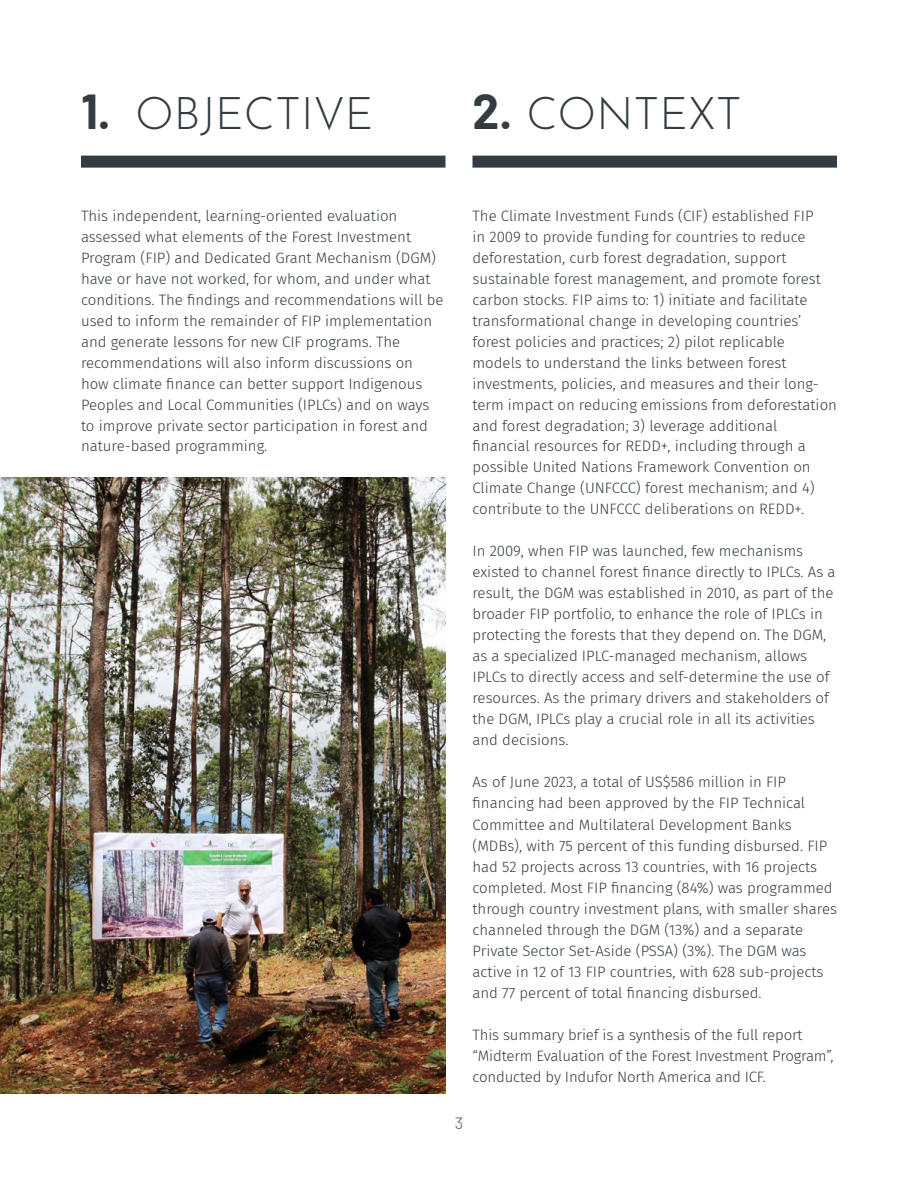
<style>
.page{position:relative;width:918px;height:1188px;background:#fff}
.page>*{position:absolute;margin:0;border:0;box-sizing:border-box;transform-origin:0 0}
.Heading_Level_1{font:100 45px "Josefin Sans";color:#333c42}
.t1{font:16.5px "Barlow";color:#807876}
.t2{font:300 15px/21px "Fira Sans";color:#333c42}
.s1{font-family:"Barlow";font-weight:700;font-size:48px}
</style>
<div class="page">
<div style="left:81px;top:156px;width:365px;height:12px;background:#333c42"></div>
<div style="left:472px;top:156px;width:365px;height:12px;background:#333c42"></div>
<img style="left:0;top:477px;width:446px;height:617px">
<h1 class="Heading_Level_1" style="left:81px;top:79px;width:294px"><span class="s1">1.</span> OBJECTIVE</h1>
<h1 class="Heading_Level_1" style="left:472px;top:79px;width:271px"><span class="s1">2.</span> CONTEXT</h1>
<p class="t2" style="left:81px;top:205px;width:364px">This independent, learning-oriented evaluation assessed what elements of the Forest Investment Program (FIP) and Dedicated Grant Mechanism (DGM) have or have not worked, for whom, and under what conditions. The findings and recommendations will be used to inform the remainder of FIP implementation and generate lessons for new CIF programs. The recommendations will also inform discussions on how climate finance can better support Indigenous Peoples and Local Communities (IPLCs) and on ways to improve private sector participation in forest and nature-based programming.</p>
<p class="t2" style="left:472px;top:205px;width:366px">The Climate Investment Funds (CIF) established FIP<br>in 2009 to provide funding for countries to reduce deforestation, curb forest degradation, support sustainable forest management, and promote forest carbon stocks. FIP aims to: 1) initiate and facilitate transformational change in developing countries’ forest policies and practices; 2) pilot replicable models to understand the links between forest investments, policies, and measures and their long&shy;term impact on reducing emissions from deforestation and forest degradation; 3) leverage additional financial resources for REDD+, including through a possible United Nations Framework Convention on Climate Change (UNFCCC) forest mechanism; and 4) contribute to the UNFCCC deliberations on REDD+.</p>
<p class="t2" style="left:472px;top:541px;width:365px">In 2009, when FIP was launched, few mechanisms existed to channel forest finance directly to IPLCs. As a result, the DGM was established in 2010, as part of the broader FIP portfolio, to enhance the role of IPLCs in protecting the forests that they depend on. The DGM, as a specialized IPLC-managed mechanism, allows IPLCs to directly access and self-determine the use of resources. As the primary drivers and stakeholders of the DGM, IPLCs play a crucial role in all its activities and decisions.</p>
<p class="t2" style="left:472px;top:772px;width:366px">As of June 2023, a total of US$586 million in FIP financing had been approved by the FIP Technical Committee and Multilateral Development Banks (MDBs), with 75 percent of this funding disbursed. FIP had 52 projects across 13 countries, with 16 projects completed. Most FIP financing (84%) was programmed through country investment plans, with smaller shares channeled through the DGM (13%) and a separate Private Sector Set-Aside (PSSA) (3%). The DGM was active in 12 of 13 FIP countries, with 628 sub-projects and 77 percent of total financing disbursed.</p>
<p class="t2" style="left:472px;top:1024px;width:363px">This summary brief is a synthesis of the full report “Midterm Evaluation of the Forest Investment Program”, conducted by Indufor North America and ICF.</p>
<p class="t1" style="left:455px;top:1112px;width:10px">3</p>
</div>
